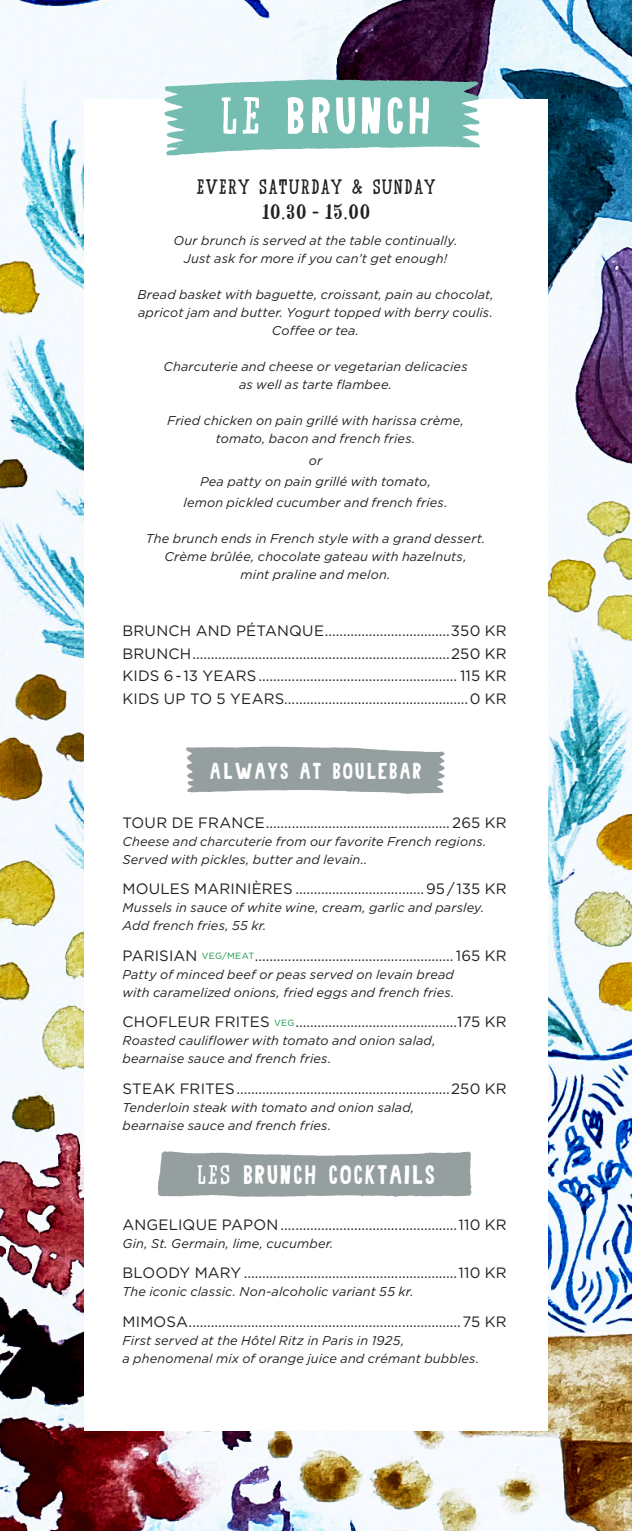
<style>
.page{position:relative;width:632px;height:1531px;background:#fff}
.page>*{position:absolute;margin:0;border:0;box-sizing:border-box;transform-origin:0 0}
.t1{font:52.8px "Carreau Condensed Carreau Condens";letter-spacing:.04em;color:#fff}
.t2{font:27px "Carreau Condensed Carreau Condens";letter-spacing:.04em;color:#fff}
.t3{font:23.25px "Carreau Condensed Carreau Condens";letter-spacing:.06em;color:#fff}
.t4{font:21px "Sur Place Serif Sur Place Serif";letter-spacing:.045em;color:#231f20}
.h3_gotham{font:15px/22.5px "Gotham";letter-spacing:.015em;color:#231f20}
.bröd_gotham{font:italic 12.75px/18px "Gotham";letter-spacing:.01em;color:#231f20;text-align:center}
.s1{font-family:"Sur Place Serif Sur Place Serif"}
.s2{font-size:9px;color:#179346}
</style>
<div class="page">
<img style="left:0;top:0;width:631px;height:1531px">
<div style="left:84px;top:100px;width:463px;height:1331px;background:#fff"></div>
<img style="left:151px;top:65px;width:356px;height:91px">
<img style="left:186px;top:746px;width:259px;height:48px">
<img style="left:157px;top:1151px;width:315px;height:46px">
<p class="t1" style="left:220px;top:82px;width:213px"><span class="s1">LE</span> BRUNCH</p>
<p class="t4" style="left:196px;top:173px;width:240px">EVERY SATURDAY &amp; SUNDAY</p>
<p class="t4" style="left:261px;top:199px;width:110px">10.30 - 15.00</p>
<p class="bröd_gotham" style="left:173px;top:232px;width:285px">Our brunch is served at the table continually.<br>Just ask for more if you can’t get enough!</p>
<p class="bröd_gotham" style="left:137px;top:286px;width:358px">Bread basket with baguette, croissant, pain au chocolat, apricot jam and butter. Yogurt topped with berry coulis.<br>Coffee or tea.</p>
<p class="bröd_gotham" style="left:163px;top:358px;width:305px">Charcuterie and cheese or vegetarian delicacies as well as tarte flambee.</p>
<p class="bröd_gotham" style="left:167px;top:412px;width:298px">Fried chicken on pain grillé with harissa crème, tomato, bacon and french fries.</p>
<p class="bröd_gotham" style="left:309px;top:451px;width:15px">or</p>
<p class="bröd_gotham" style="left:183px;top:470px;width:265px;line-height:21px">Pea patty on pain grillé with tomato, lemon pickled cucumber and french fries.</p>
<p class="bröd_gotham" style="left:146px;top:529px;width:341px">The brunch ends in French style with a grand dessert.<br>Crème brûlée, chocolate gateau with hazelnuts,<br>mint praline and melon.</p>
<p class="h3_gotham" style="left:122px;top:619px;width:386px">BRUNCH AND PÉTANQUE..................................350 KR<br>BRUNCH......................................................................250 KR</p>
<p class="h3_gotham" style="left:122px;top:664px;width:385px">KIDS 6- 13 YEARS...................................................... 115 KR</p>
<p class="h3_gotham" style="left:122px;top:687px;width:386px">KIDS UP TO 5 YEARS..................................................0 KR</p>
<p class="t3" style="left:209px;top:755px;width:214px">ALWAYS AT BOULEBAR</p>
<p class="h3_gotham" style="left:122px;top:811px;width:386px">TOUR DE FRANCE.................................................. 265 KR</p>
<p class="bröd_gotham" style="left:122px;top:832px;width:365px;text-align:left">Cheese and charcuterie from our favorite French regions.<br>Served with pickles, butter and levain..</p>
<p class="h3_gotham" style="left:122px;top:877px;width:385px">MOULES MARINIÈRES ...................................95/135 KR</p>
<p class="bröd_gotham" style="left:122px;top:899px;width:363px;text-align:left">Mussels in sauce of white wine, cream, garlic and parsley.<br>Add french fries, 55 kr.</p>
<p class="h3_gotham" style="left:122px;top:944px;width:386px">PARISIAN <span class="s2">VEG/MEAT</span>......................................................165 KR</p>
<p class="bröd_gotham" style="left:122px;top:965px;width:333px;text-align:left">Patty of minced beef or peas served on levain bread with caramelized onions, fried eggs and french fries.</p>
<p class="h3_gotham" style="left:122px;top:1010px;width:385px">CHOFLEUR FRITES <span class="s2">VEG</span>............................................175 KR</p>
<p class="bröd_gotham" style="left:122px;top:1032px;width:314px;text-align:left">Roasted cauliflower with tomato and onion salad, bearnaise sauce and french fries.</p>
<p class="h3_gotham" style="left:122px;top:1077px;width:386px">STEAK FRITES..........................................................250 KR</p>
<p class="bröd_gotham" style="left:122px;top:1098px;width:293px;text-align:left">Tenderloin steak with tomato and onion salad, bearnaise sauce and french fries.</p>
<p class="t2" style="left:197px;top:1157px;width:239px"><span class="s1">les</span> BRUNCH COCKTAILS</p>
<p class="h3_gotham" style="left:122px;top:1213px;width:386px">ANGELIQUE PAPON................................................110 KR</p>
<p class="bröd_gotham" style="left:122px;top:1234px;width:212px">Gin, St. Germain, lime, cucumber.</p>
<p class="h3_gotham" style="left:122px;top:1261px;width:386px">BLOODY MARY ..........................................................110 KR</p>
<p class="bröd_gotham" style="left:122px;top:1282px;width:292px">The iconic classic. Non-alcoholic variant 55 kr.</p>
<p class="h3_gotham" style="left:122px;top:1310px;width:386px">MIMOSA..........................................................................75 KR</p>
<p class="bröd_gotham" style="left:122px;top:1331px;width:358px;text-align:left">First served at the Hôtel Ritz in Paris in 1925,<br>a phenomenal mix of orange juice and crémant bubbles.</p>
</div>
